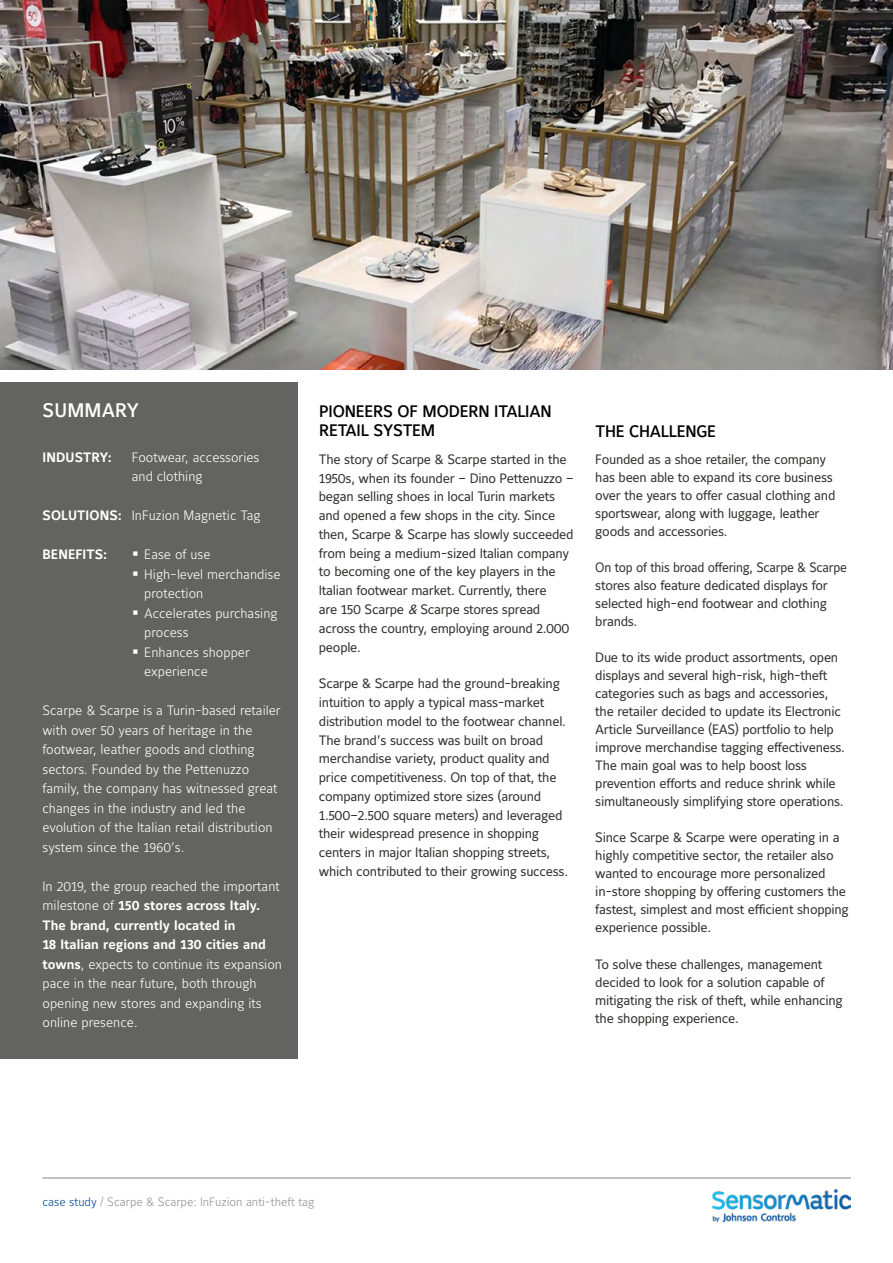
<style>
.page{position:relative;width:893px;height:1263px;background:#fff}
.page>*{position:absolute;margin:0;border:0;box-sizing:border-box;transform-origin:0 0}
.t1{font:500 19.5px "Maurea Jci Lf ML";letter-spacing:.01em;color:#fff}
.t2{font:500 16.5px/18.8px "Maurea Jci Lf ML";letter-spacing:-.01em;color:#000}
.t3{font:13.5px/18.8px "Maurea Jci Lf ML";letter-spacing:-.02em;color:#323231}
.t4{font:300 13.5px/19.5px "Maurea Jci Lf ML";color:#fff}
.t5{font:13.5px/18px "Maurea Jci Lf ML";letter-spacing:-.02em;color:#323231;scale:.95 1}
.t6{font:700 13.5px "Maurea Jci Lf ML";letter-spacing:.01em;color:#fff}
.t7{font:300 12px "Maurea Jci Lf ML";color:#919292}
.s1{font-weight:700}
.s2{font-weight:500;font-size:25.5px}
.s3{font-weight:300}
.s4{font-style:italic}
.s5{color:#004a95}
</style>
<div class="page">
<hr style="left:43px;top:1177px;width:808px;height:1px;background:#919292">
<img style="left:713px;top:1190px;width:137px;height:32px">
<div style="left:0;top:383px;width:298px;height:676px;background:#636362"></div>
<img style="left:0;top:0;width:893px;height:370px">
<h1 class="t1" style="left:43px;top:398px;width:98px">SUMMARY</h1>
<p class="t6" style="left:43px;top:449px;width:71px">INDUSTRY:</p>
<p class="t4" style="left:132px;top:447px;width:129px">Footwear, accessories and clothing</p>
<p class="t4" style="left:43px;top:505px;width:219px"><span class="s1">SOLUTIONS:</span> InFuzion Magnetic Tag</p>
<p class="t6" style="left:43px;top:546px;width:169px">BENEFITS: <span class="s2">•</span> <span class="s3">Ease of use</span></p>
<p class="t4" style="left:144px;top:564px;width:138px;text-indent:-12px"><span class="s2">•</span> High-level merchandise protection</p>
<p class="t4" style="left:144px;top:603px;width:135px;text-indent:-12px"><span class="s2">•</span> Accelerates purchasing process</p>
<p class="t4" style="left:144px;top:642px;width:107px;text-indent:-12px"><span class="s2">•</span> Enhances shopper experience</p>
<p class="t4" style="left:43px;top:700px;width:240px">Scarpe &amp; Scarpe is a Turin-based retailer with over 50 years of heritage in the footwear, leather goods and clothing sectors. Founded by the Pettenuzzo family, the company has witnessed great changes in the industry and led the evolution of the Italian retail distribution system since the 1960’s.</p>
<p class="t4" style="left:43px;top:876px;width:241px">In 2019, the group reached the important milestone of <span class="s1">150 stores across Italy.<br>The brand, currently located in<br>18 Italian regions and 130 cities and towns</span>, expects to continue its expansion pace in the near future, both through opening new stores and expanding its online presence.</p>
<p class="t2" style="left:319px;top:402px;width:234px">PIONEERS OF MODERN ITALIAN<br>RETAIL SYSTEM</p>
<p class="t3" style="left:319px;top:450px;width:257px">The story of Scarpe &amp; Scarpe started in the 1950s, when its founder – Dino Pettenuzzo – began selling shoes in local Turin markets and opened a few shops in the city. Since then, Scarpe &amp; Scarpe has slowly succeeded from being a medium-sized Italian company to becoming one of the key players in the Italian footwear market. Currently, there<br>are 150 Scarpe <span class="s4">&amp;</span>Scarpe stores spread across the country, employing around 2.000 people.</p>
<p class="t3" style="left:319px;top:674px;width:251px">Scarpe &amp; Scarpe had the ground-breaking intuition to apply a typical mass-market distribution model to the footwear channel.<br>The brand’s success was built on broad merchandise variety, product quality and price competitiveness. On top of that, the company optimized store sizes (around 1.500–2.500 square meters) and leveraged their widespread presence in shopping centers in major Italian shopping streets, which contributed to their growing success.</p>
<p class="t2" style="left:595px;top:422px;width:122px">THE CHALLENGE</p>
<p class="t3" style="left:595px;top:450px;width:242px;line-height:18px">Founded as a shoe retailer, the company has been able to expand its core business over the years to offer casual clothing and sportswear, along with luggage, leather goods and accessories.</p>
<p class="t5" style="left:595px;top:558px;width:266px">On top of this broad offering, Scarpe &amp; Scarpe stores also feature dedicated displays for selected high-end footwear and clothing brands.</p>
<p class="t3" style="left:595px;top:648px;width:251px;line-height:18px">Due to its wide product assortments, open displays and several high-risk, high-theft categories such as bags and accessories, the retailer decided to update its Electronic Article Surveillance (EAS) portfolio to help improve merchandise tagging effectiveness.<br>The main goal was to help boost loss prevention efforts and reduce shrink while simultaneously simplifying store operations.</p>
<p class="t3" style="left:595px;top:829px;width:255px;line-height:18px">Since Scarpe &amp; Scarpe were operating in a highly competitive sector, the retailer also wanted to encourage more personalized in-store shopping by offering customers the fastest, simplest and most efficient shopping experience possible.</p>
<p class="t3" style="left:595px;top:955px;width:249px;line-height:18px">To solve these challenges, management decided to look for a solution capable of mitigating the risk of theft, while enhancing the shopping experience.</p>
<p class="t7" style="left:43px;top:1195px;width:274px"><span class="s5">case study</span> / Scarpe &amp; Scarpe: InFuzion anti-theft tag</p>
</div>
